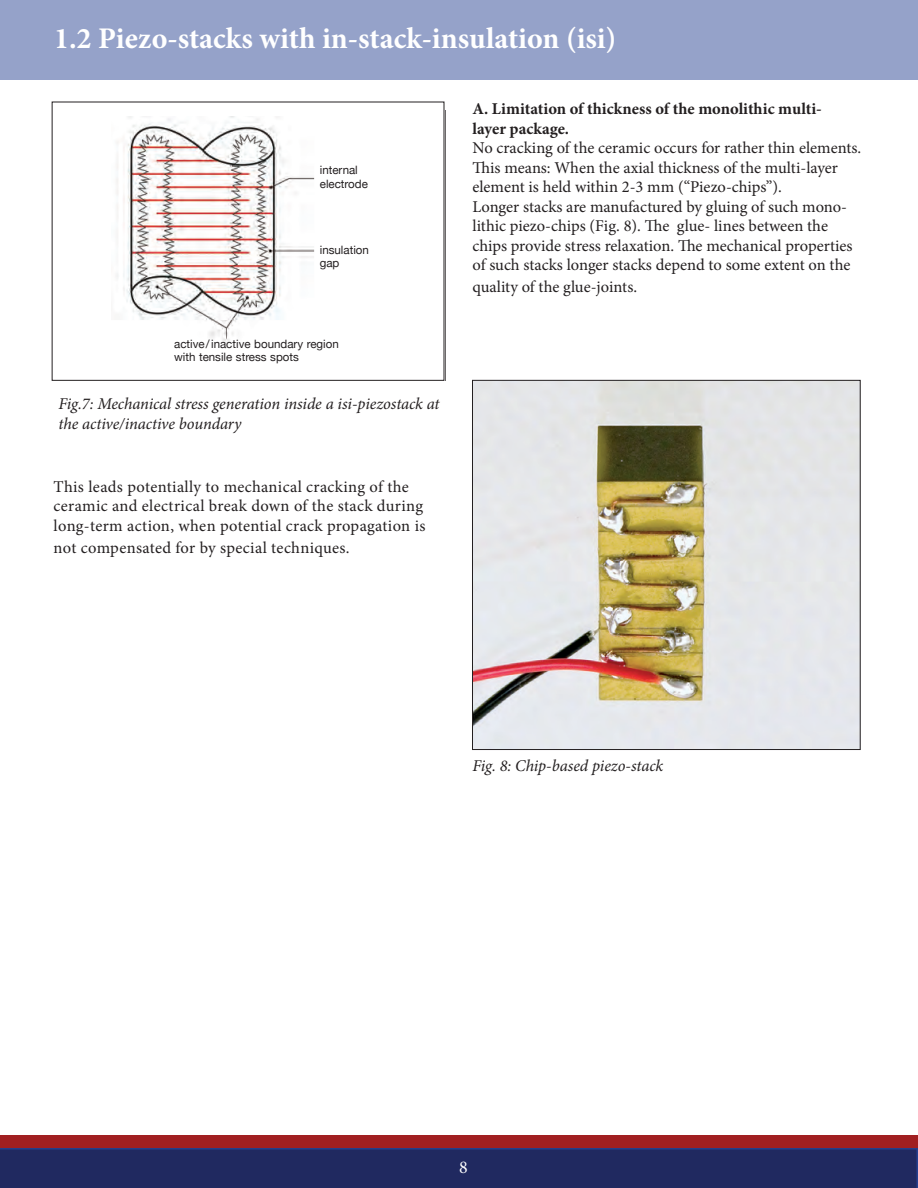
<style>
.page{position:relative;width:918px;height:1188px;background:#fff}
.page>*{position:absolute;margin:0;border:0;box-sizing:border-box;transform-origin:0 0}
.t1{font:700 30px "Minion Pro";color:#fff}
.t2{font:18px "Minion Pro";color:#fff}
.t3{font:16.5px/19.5px "Minion Pro";color:#231f20}
.t4{font:16.5px "Minion Pro";letter-spacing:.02em;color:#231f20}
.t5{font:italic 16.5px/19.8px "Minion Pro";letter-spacing:-.01em;color:#231f20}
.t6{font:700 16.5px "Minion Pro";color:#231f20}
.t7{font:11.55px/13.2px "Helvetica Neue";color:#231f20}
</style>
<div class="page">
<svg style="left:0;top:1136px;width:918px;height:52px;background:#3d2752"></svg>
<div style="left:0;top:0;width:918px;height:79px;background:#95a2c9"></div>
<svg style="left:116px;top:110px;width:330px;height:270px"></svg>
<img style="left:474px;top:382px;width:385px;height:366px">
<div style="left:472px;top:380px;width:389px;height:370px;border:1px solid #231f20"></div>
<p class="t1" style="left:54px;top:18px;width:564px">1.2 Piezo-stacks with in-stack-insulation (isi)</p>
<p class="t7" style="left:320px;top:164px;width:50px">internal electrode</p>
<p class="t7" style="left:320px;top:243px;width:51px">insulation gap</p>
<p class="t7" style="left:174px;top:337px;width:166px">active/inactive boundary region with tensile stress spots</p>
<p class="t5" style="left:58px;top:394px;width:383px">Fig.7: Mechanical stress generation inside a isi-piezostack at the active/inactive boundary</p>
<p class="t4" style="left:54px;top:476px;width:357px">This leads potentially to mechanical cracking of the</p>
<p class="t4" style="left:54px;top:495px;width:371px">ceramic and electrical break down of the stack during</p>
<p class="t4" style="left:54px;top:515px;width:373px">long-term action, when potential crack propagation is</p>
<p class="t4" style="left:54px;top:536px;width:298px">not compensated for by special techniques.</p>
<p class="t6" style="left:473px;top:97px;width:351px">A. Limitation of thickness of the monolithic multi-</p>
<p class="t6" style="left:473px;top:117px;width:98px">layer package.</p>
<p class="t3" style="left:473px;top:138px;width:390px">No cracking of the ceramic occurs for rather thin elements.<br>This means: When the axial thickness of the multi-layer element is held within 2-3 mm (“Piezo-chips”).</p>
<p class="t3" style="left:473px;top:197px;width:382px">Longer stacks are manufactured by gluing of such mono&shy;lithic piezo-chips (Fig. 8). The glue- lines between the chips provide stress relaxation. The mechanical properties of such stacks longer stacks depend to some extent on the</p>
<p class="t3" style="left:473px;top:277px;width:166px">quality of the glue-joints.</p>
<p class="t5" style="left:473px;top:756px;width:192px">Fig. 8: Chip-based piezo-stack</p>
<p class="t2" style="left:459px;top:1155px;width:10px">8</p>
</div>
